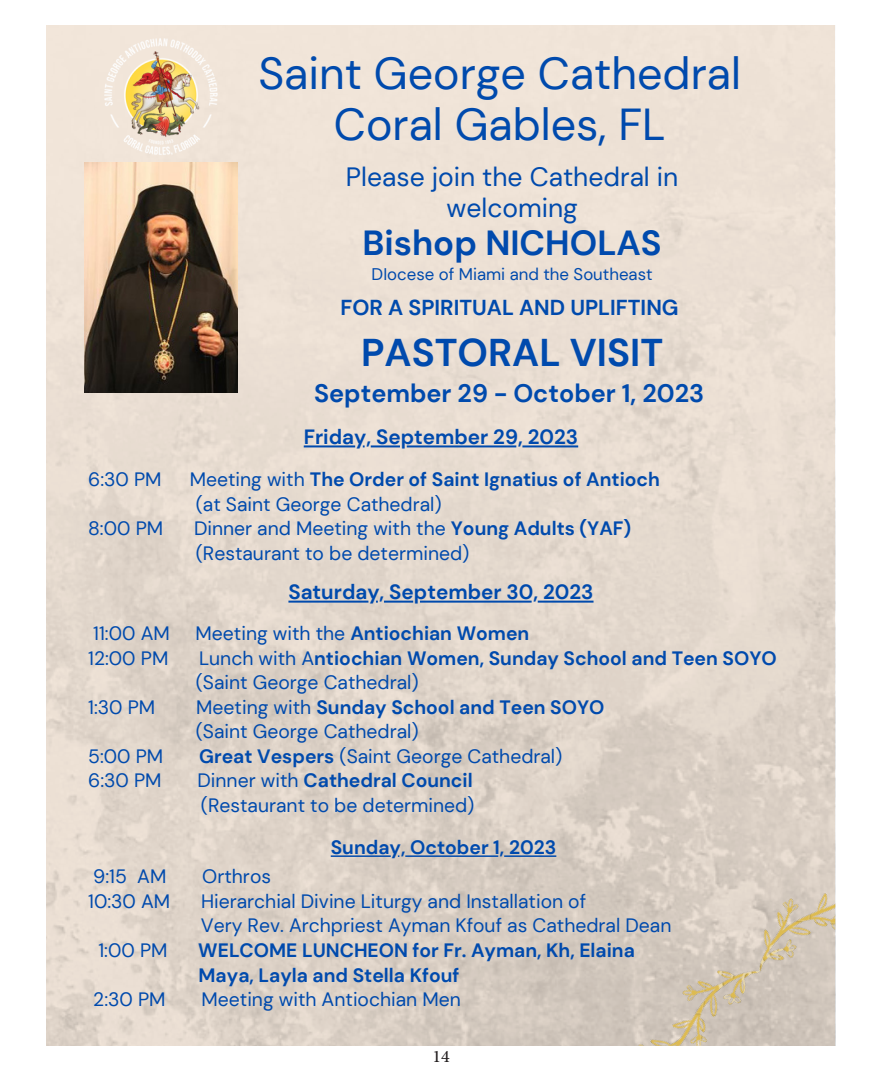
<style>
.page{position:relative;width:882px;height:1071px;background:#fff}
.page>*{position:absolute;margin:0;border:0;box-sizing:border-box;transform-origin:0 0}
.t1{font:44.8px/51.3px "DM Sans";color:#004aad;text-align:center}
.t2{font:700 38.68px "DM Sans";color:#004aad}
.t3{font:700 34.82px "DM Sans";color:#004aad}
.t4{font:26.43px/30.6px "DM Sans";color:#004aad;text-align:center}
.t5{font:700 25.2px "DM Sans";color:#004aad}
.t6{font:24.5px "Adobe Arabic";color:#231f20}
.t7{font:700 21.7px "DM Sans";color:#004aad}
.t8{font:700 20.65px "DM Sans";color:#004aad}
.t9{font:19.25px/24.5px "DM Sans";color:#004aad}
.t10{font:700 19.25px/24.5px "DM Sans";color:#004aad}
.t11{font:16.8px "DM Sans";color:#004aad}
.s1{font-weight:700}
.s2{font-weight:400}
</style>
<div class="page">
<img style="left:47px;top:25px;width:788px;height:1021px">
<img style="left:47px;top:25px;width:245px;height:155px">
<hr style="left:522px;top:445px;width:56px;height:2px;background:#004aad">
<hr style="left:407px;top:445px;width:109px;height:2px;background:#004aad">
<hr style="left:371px;top:445px;width:29px;height:2px;background:#004aad">
<hr style="left:304px;top:445px;width:51px;height:2px;background:#004aad">
<hr style="left:538px;top:601px;width:56px;height:2px;background:#004aad">
<hr style="left:420px;top:601px;width:112px;height:2px;background:#004aad">
<hr style="left:384px;top:601px;width:29px;height:2px;background:#004aad">
<hr style="left:288px;top:601px;width:80px;height:2px;background:#004aad">
<hr style="left:504px;top:855px;width:52px;height:2px;background:#004aad">
<hr style="left:405px;top:855px;width:93px;height:2px;background:#004aad">
<hr style="left:331px;top:855px;width:60px;height:2px;background:#004aad">
<img style="left:618px;top:858px;width:217px;height:188px">
<img style="left:84px;top:162px;width:154px;height:230px">
<p class="t1" style="left:258px;top:47px;width:484px">Saint George Cathedral<br>Coral Gables, FL</p>
<p class="t4" style="left:346px;top:161px;width:334px">Please join the Cathedral in welcoming</p>
<p class="t3" style="left:363px;top:221px;width:301px">Bishop NICHOLAS</p>
<p class="t11" style="left:372px;top:263px;width:283px">DIocese of Miami and the Southeast</p>
<p class="t7" style="left:341px;top:294px;width:340px">FOR A SPIRITUAL AND UPLIFTING</p>
<p class="t2" style="left:361px;top:328px;width:304px">PASTORAL VISIT</p>
<p class="t5" style="left:314px;top:378px;width:392px">September 29 - October 1, 2023</p>
<p class="t8" style="left:304px;top:424px;width:276px">Friday, September 29, 2023</p>
<p class="t9" style="left:88px;top:467px;width:75px">6:30 PM</p>
<p class="t9" style="left:196px;top:467px;width:466px;text-indent:-6px">Meeting with <span class="s1">The Order of Saint Ignatius of Antioch </span>(at Saint George Cathedral)</p>
<p class="t9" style="left:88px;top:516px;width:77px">8:00 PM</p>
<p class="t9" style="left:194px;top:516px;width:439px">Dinner and Meeting with the <span class="s1">Young Adults (YAF) </span>(Restaurant to be determined)</p>
<p class="t8" style="left:288px;top:579px;width:307px">Saturday, September 30, 2023</p>
<p class="t9" style="left:93px;top:621px;width:78px">11:00 AM</p>
<p class="t10" style="left:196px;top:621px;width:335px"><span class="s2">Meeting with the</span> Antiochian Women</p>
<p class="t9" style="left:88px;top:646px;width:82px">12:00 PM</p>
<p class="t10" style="left:196px;top:646px;width:583px"><span class="s2">Lunch with A</span>ntiochian Women, Sunday School and Teen SOYO <span class="s2">(Saint George Cathedral)</span></p>
<p class="t9" style="left:88px;top:695px;width:69px">1:30 PM</p>
<p class="t9" style="left:196px;top:695px;width:410px">Meeting with <span class="s1">Sunday School and Teen SOYO </span>(Saint George Cathedral)</p>
<p class="t9" style="left:88px;top:744px;width:77px">5:00 PM</p>
<p class="t9" style="left:199px;top:744px;width:365px"><span class="s1">Great Vespers</span> (Saint George Cathedral)</p>
<p class="t9" style="left:88px;top:768px;width:75px">6:30 PM</p>
<p class="t9" style="left:197px;top:768px;width:279px">Dinner with <span class="s1">Cathedral Council </span>(Restaurant to be determined)</p>
<p class="t10" style="left:331px;top:835px;width:227px">Sunday, October 1, 2023</p>
<p class="t9" style="left:93px;top:864px;width:75px">9:15 AM</p>
<p class="t9" style="left:202px;top:864px;width:70px">Orthros</p>
<p class="t9" style="left:88px;top:889px;width:84px">10:30 AM</p>
<p class="t9" style="left:201px;top:889px;width:472px">Hierarchial Divine Liturgy and Installation of<br>Very Rev. Archpriest Ayman Kfouf as Cathedral Dean</p>
<p class="t9" style="left:98px;top:938px;width:71px">1:00 PM</p>
<p class="t10" style="left:198px;top:938px;width:438px">WELCOME LUNCHEON for Fr. Ayman, Kh, Elaina<br>Maya, Layla and Stella Kfouf</p>
<p class="t9" style="left:93px;top:987px;width:74px">2:30 PM</p>
<p class="t9" style="left:202px;top:987px;width:261px">Meeting with Antiochian Men</p>
<p class="t6" style="left:432px;top:1039px;width:19px">14</p>
</div>
